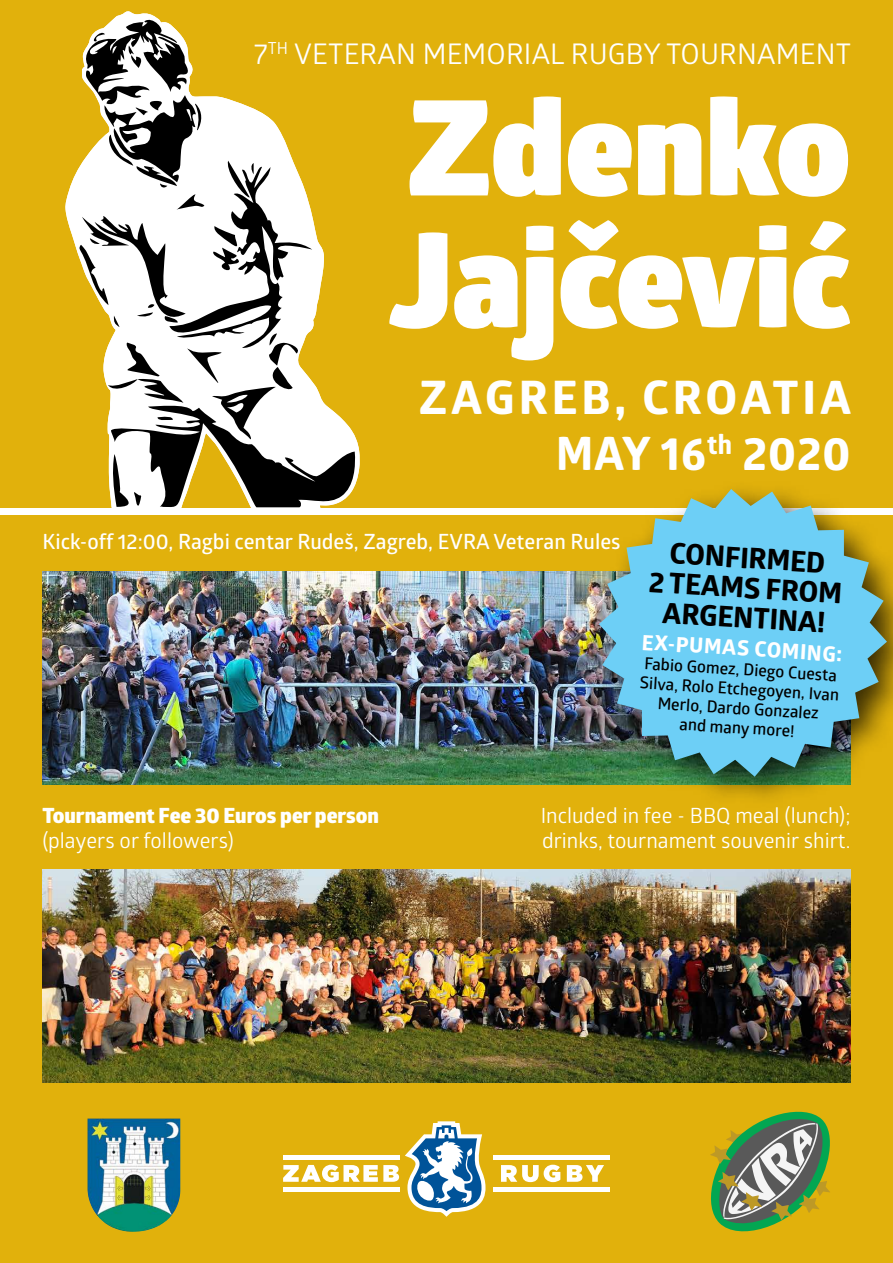
<style>
.page{position:relative;width:893px;height:1263px;background:#fff}
.page>*{position:absolute;margin:0;border:0;box-sizing:border-box;transform-origin:0 0}
.t1{font:900 132px/132px "Glober";color:#fff}
.t2{font:700 46.2px/55.5px "Globerx";letter-spacing:.065em;color:#fff;text-align:right}
.t3{font:28.5px "Glober";letter-spacing:.005em;color:#fff}
.t4{font:700 28.5px/30px "Globerx";color:#000;text-align:center}
.t5{font:21px/25.2px "Glober";color:#fff}
.t6{font:600 21px "Glober";color:#fff}
.t7{font:800 21px "Glober";color:#fff}
.t8{font:700 21px "Globerx";color:#fff}
.t9{font:600 16.5px/19.5px "Glober";color:#000;text-align:center}
</style>
<div class="page">
<div style="left:0;top:0;width:893px;height:507px;background:#e1b10c"></div>
<div style="left:0;top:516px;width:893px;height:747px;background:#e1b10c"></div>
<svg style="left:65px;top:11px;width:295px;height:471px"></svg>
<svg style="left:79px;top:15px;width:277px;height:493px"></svg>
<svg style="left:283px;top:1165px;width:116px;height:17px"></svg>
<hr style="left:283px;top:1155px;width:116px;height:4px;background:#fff">
<div style="left:283px;top:1187px;width:116px;height:5px;background:#fff"></div>
<svg style="left:501px;top:1165px;width:103px;height:17px"></svg>
<hr style="left:493px;top:1155px;width:117px;height:4px;background:#fff">
<div style="left:493px;top:1187px;width:117px;height:5px;background:#fff"></div>
<svg style="left:405px;top:1121px;width:80px;height:96px"></svg>
<img style="left:88px;top:1118px;width:92px;height:114px">
<svg style="left:710px;top:1111px;width:120px;height:121px"></svg>
<img style="left:43px;top:870px;width:807px;height:212px">
<img style="left:43px;top:572px;width:545px;height:212px">
<div style="left:588px;top:478px;width:305px;height:331px;background:#000;opacity:.75"></div>
<svg style="left:599px;top:489px;width:288px;height:288px;background:#78b9b9"></svg>
<h3 class="t3" style="left:254px;top:34px;width:599px">7<sup>TH</sup> VETERAN MEMORIAL RUGBY TOURNAMENT</h3>
<h1 class="t1" style="left:388px;top:83px;width:463px">Zdenko<br>Jajčević</h1>
<h2 class="t2" style="left:419px;top:370px;width:434px">ZAGREB, CROATIA<br>MAY 16<sup>th</sup> 2020</h2>
<p class="t6" style="left:43px;top:526px;width:579px">Kick-off 12:00, Ragbi centar Rudeš, Zagreb, EVRA Veteran Rules</p>
<h3 class="t4" style="left:651px;top:537px;width:195px;rotate:3deg">CONFIRMED<br>2 TEAMS FROM<br>ARGENTINA!</h3>
<p class="t8" style="left:643px;top:628px;width:202px;rotate:3deg">EX-PUMAS COMING:</p>
<p class="t9" style="left:642px;top:652px;width:201px;rotate:4deg">Fabio Gomez, Diego Cuesta<br>Silva, Rolo Etchegoyen, Ivan<br>Merlo, Dardo Gonzalez<br>and many more!</p>
<p class="t7" style="left:43px;top:800px;width:338px">Tournament Fee 30 Euros per person</p>
<p class="t5" style="left:43px;top:827px;width:193px">(players or followers)</p>
<p class="t5" style="left:541px;top:802px;width:311px">Included in fee - BBQ meal (lunch); drinks, tournament souvenir shirt.</p>
</div>
